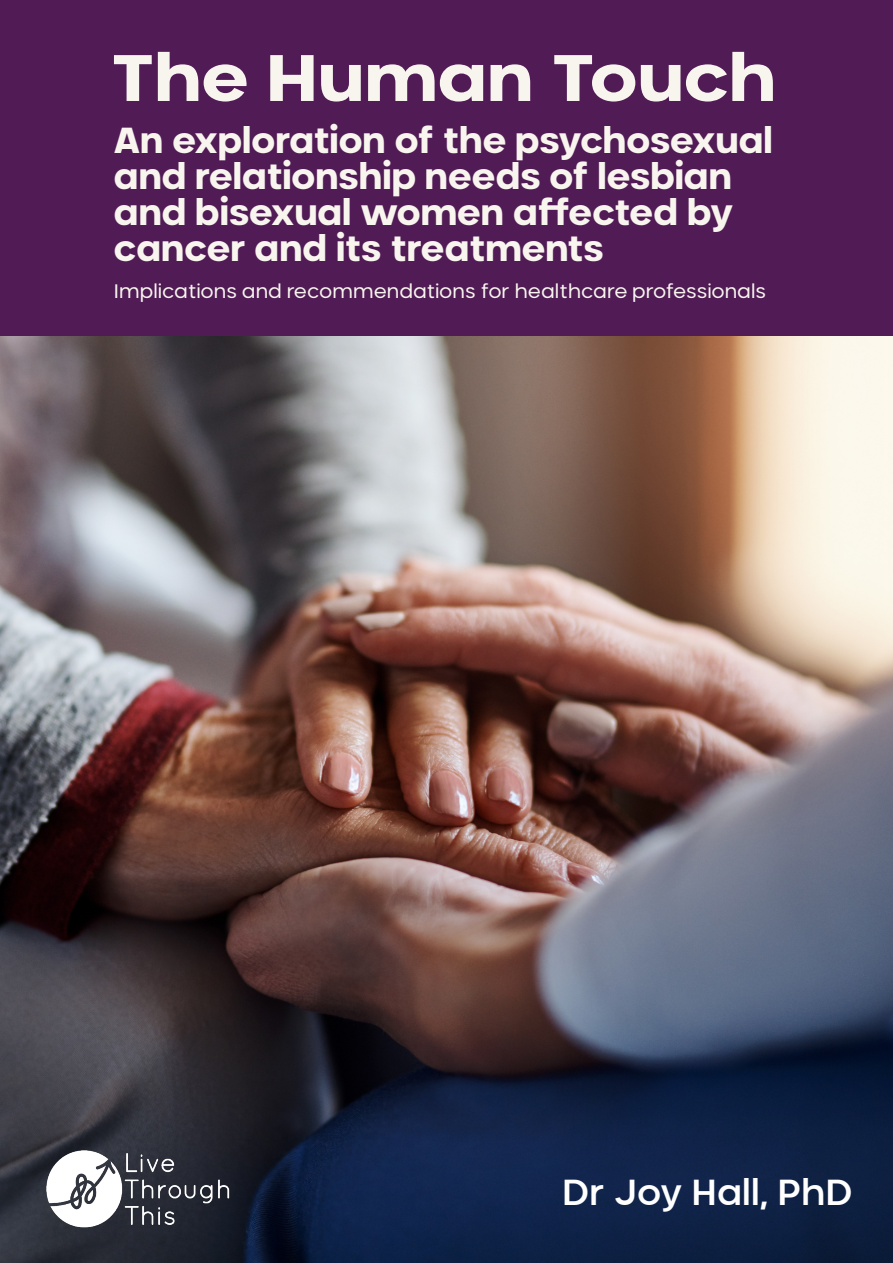
<style>
.page{position:relative;width:893px;height:1263px;background:#fff}
.page>*{position:absolute;margin:0;border:0;box-sizing:border-box;transform-origin:0 0}
.t1{font:800 65.55px "Neometric Alt";color:#f8f5ee;scale:1.1 1}
.t2{font:800 36px/36px "Neometric Alt";color:#f8f5ee}
.t3{font:500 36px "Neometric Alt";color:#fff}
.t4{font:19.5px "Neometric";color:#f8f5ee}
</style>
<div class="page">
<img style="left:0;top:335px;width:893px;height:928px">
<div style="left:0;top:0;width:893px;height:335px;background:#511b56"></div>
<img style="left:46px;top:1151px;width:184px;height:76px">
<h1 class="t1" style="left:111px;top:49px;width:606px">The Human Touch</h1>
<p class="t2" style="left:114px;top:124px;width:660px">An exploration of the psychosexual and relationship needs of lesbian and bisexual women affected by cancer and its treatments</p>
<p class="t4" style="left:114px;top:282px;width:653px">Implications and recommendations for healthcare professionals</p>
<p class="t3" style="left:562px;top:1176px;width:292px">Dr Joy Hall, PhD</p>
</div>
